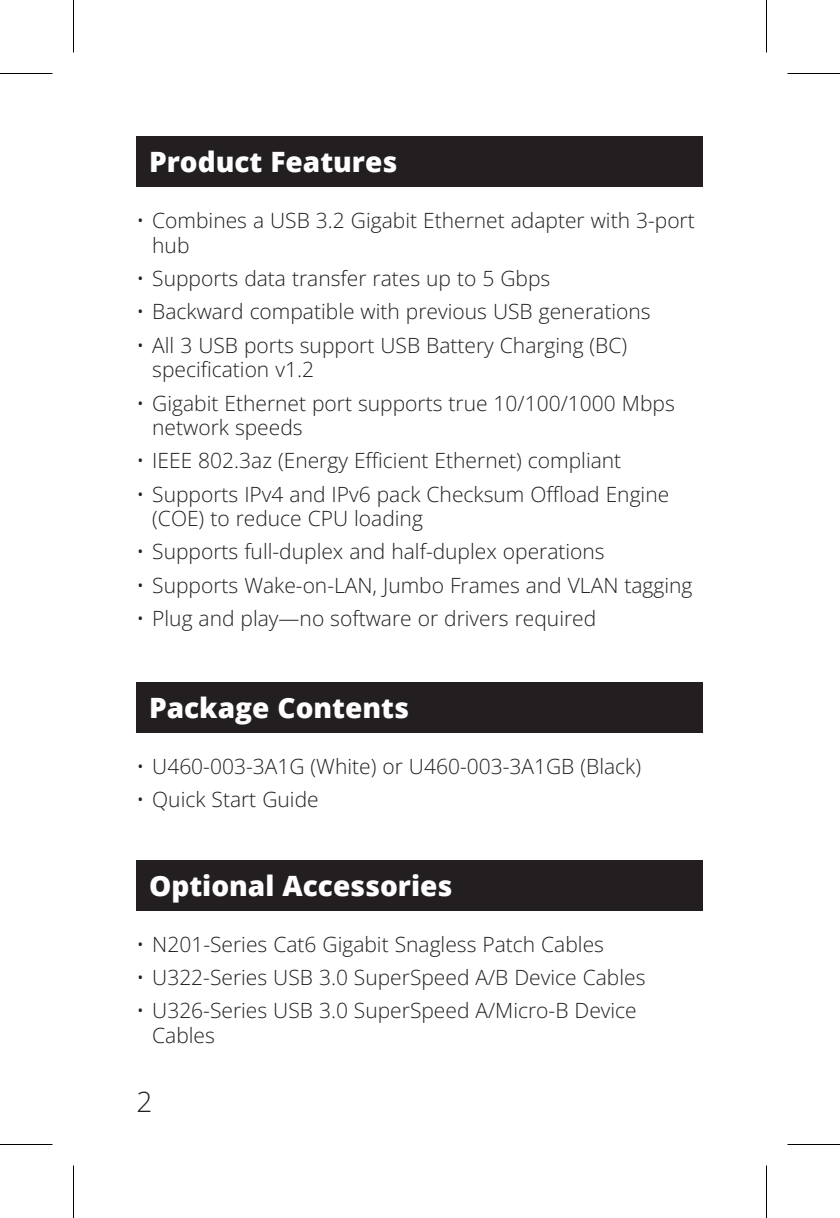
<style>
.page{position:relative;width:840px;height:1218px;background:#fff}
.page>*{position:absolute;margin:0;border:0;box-sizing:border-box;transform-origin:0 0}
.t1{font:800 28px "Open Sans";color:#fff}
.t2{font:28px "Open Sans";color:#231f20}
.t3{font:21px/24.5px "Open Sans";color:#231f20}
</style>
<div class="page">
<div style="left:136px;top:136px;width:567px;height:51px;background:#231f20"></div>
<div style="left:136px;top:682px;width:567px;height:50px;background:#231f20"></div>
<div style="left:136px;top:860px;width:567px;height:50px;background:#231f20"></div>
<hr style="left:0;top:73px;width:52px;height:1px;background:#000">
<hr style="left:788px;top:73px;width:52px;height:1px;background:#000">
<hr style="left:0;top:1144px;width:52px;height:1px;background:#000">
<hr style="left:788px;top:1144px;width:52px;height:1px;background:#000">
<hr style="left:73px;top:0;width:1px;height:52px;background:#000">
<hr style="left:73px;top:1166px;width:1px;height:52px;background:#000">
<hr style="left:766px;top:0;width:1px;height:52px;background:#000">
<hr style="left:766px;top:1166px;width:1px;height:52px;background:#000">
<p class="t1" style="left:149px;top:141px;width:250px">Product Features</p>
<p class="t3" style="left:152px;top:208px;width:544px;text-indent:-16px">• Combines a USB 3.2 Gigabit Ethernet adapter with 3-port hub</p>
<p class="t3" style="left:136px;top:266px;width:415px">• Supports data transfer rates up to 5 Gbps</p>
<p class="t3" style="left:136px;top:299px;width:516px">• Backward compatible with previous USB generations</p>
<p class="t3" style="left:152px;top:332px;width:476px;text-indent:-16px">• All 3 USB ports support USB Battery Charging (BC) specification v1.2</p>
<p class="t3" style="left:152px;top:390px;width:524px;text-indent:-16px">• Gigabit Ethernet port supports true 10/100/1000 Mbps network speeds</p>
<p class="t3" style="left:136px;top:448px;width:486px">• IEEE 802.3az (Energy Efficient Ethernet) compliant</p>
<p class="t3" style="left:152px;top:481px;width:519px;text-indent:-16px">• Supports IPv4 and IPv6 pack Checksum Offload Engine (COE) to reduce CPU loading</p>
<p class="t3" style="left:136px;top:539px;width:470px">• Supports full-duplex and half-duplex operations</p>
<p class="t3" style="left:136px;top:572px;width:558px">• Supports Wake-on-LAN, Jumbo Frames and VLAN tagging</p>
<p class="t3" style="left:136px;top:606px;width:461px">• Plug and play—no software or drivers required</p>
<p class="t1" style="left:149px;top:687px;width:261px">Package Contents</p>
<p class="t3" style="left:136px;top:753px;width:506px">• U460-003-3A1G (White) or U460-003-3A1GB (Black)</p>
<p class="t3" style="left:136px;top:787px;width:184px">• Quick Start Guide</p>
<p class="t1" style="left:149px;top:864px;width:305px">Optional Accessories</p>
<p class="t3" style="left:136px;top:931px;width:469px">• N201-Series Cat6 Gigabit Snagless Patch Cables</p>
<p class="t3" style="left:136px;top:965px;width:510px">• U322-Series USB 3.0 SuperSpeed A/B Device Cables</p>
<p class="t3" style="left:152px;top:998px;width:486px;text-indent:-16px">• U326-Series USB 3.0 SuperSpeed A/Micro-B Device<br>Cables</p>
<h1 class="t2" style="left:136px;top:1083px;width:17px">2</h1>
</div>
